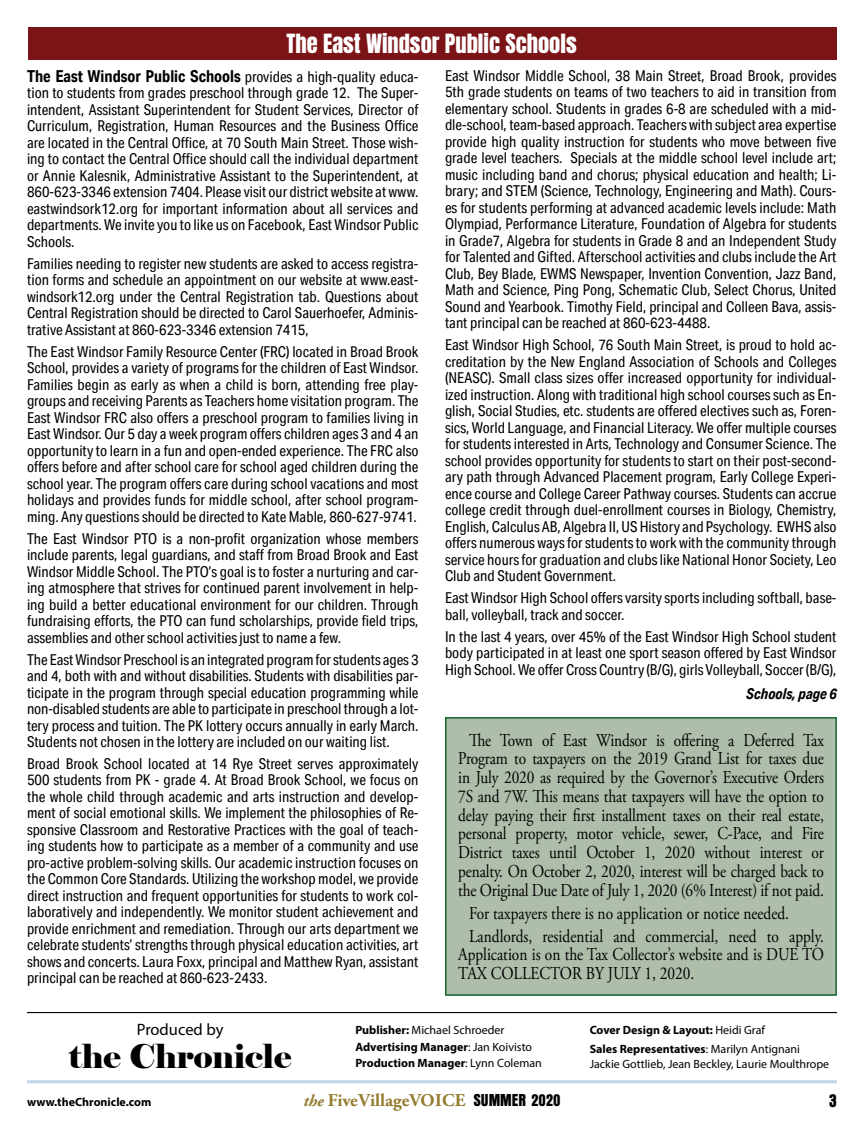
<style>
.page{position:relative;width:864px;height:1134px;background:#fff}
.page>*{position:absolute;margin:0;border:0;box-sizing:border-box;transform-origin:0 0}
.t1{font:33px "Elephant";color:#000}
.t2{font:22.5px "Anton";color:#fff}
.t3{font:19.5px "Anzeigen Gro";color:#000}
.t4{font:18.15px/18.8px "Adobe Garamond Pro";letter-spacing:-.01em;color:#000;scale:.85 1}
.t5{font:700 18px "Adobe Garamond Pro";color:#937b2e}
.t6{font:700 16.5px "Aktiv Grotesk Cd";color:#000}
.t7{font:16.5px "Myriad Pro";letter-spacing:-.005em;color:#000}
.t8{font:15px/16.5px "Aktiv Grotesk Cd";color:#000;text-align:justify}
.t9{font:italic 700 15px "Aktiv Grotesk Cd";color:#000}
.t10{font:700 12px/16.4px "Myriad Pro";color:#000}
.t11{font:12px "Myriad Pro";color:#000}
.s1{font-weight:400;font-size:15px}
.s2{font-weight:400}
.s3{font-style:italic;font-size:16.5px}
.s4{font-family:"Anzeigen Gro";font-weight:400;color:#000}
</style>
<div class="page">
<hr style="left:27px;top:1080px;width:810px;height:3px;background:#c3d5ed">
<hr style="left:27px;top:1012px;width:810px;height:1px;background:#000">
<div style="left:446px;top:717px;width:390px;height:279px;background:#afbeaa"></div>
<div style="left:445px;top:717px;width:392px;height:279px;border:2px solid #166734"></div>
<div style="left:28px;top:27px;width:809px;height:33px;background:#7b1417"></div>
<h2 class="t2" style="left:287px;top:32px;width:292px">The East Windsor Public Schools</h2>
<p class="t6" style="left:27px;top:66px;width:393px">The East Windsor Public Schools <span class="s1">provides a high-quality educa-</span></p>
<p class="t8" style="left:27px;top:85px;width:393px">tion to students from grades preschool through grade 12. The Super&shy;intendent, Assistant Superintendent for Student Services, Director of Curriculum, Registration, Human Resources and the Business Office are located in the Central Office, at 70 South Main Street. Those wish&shy;ing to contact the Central Office should call the individual department or Annie Kalesnik, Administrative Assistant to the Superintendent, at 860-623-3346 extension 7404. Please visit our district website at www. eastwindsork12.org for important information about all services and departments. We invite you to like us on Facebook, East Windsor Public Schools.</p>
<p class="t8" style="left:27px;top:255px;width:393px">Families needing to register new students are asked to access registra&shy;tion forms and schedule an appointment on our website at www.east&shy;windsork12.org under the Central Registration tab. Questions about Central Registration should be directed to Carol Sauerhoefer, Adminis&shy;trative Assistant at 860-623-3346 extension 7415,</p>
<p class="t8" style="left:27px;top:343px;width:393px">The East Windsor Family Resource Center (FRC) located in Broad Brook School, provides a variety of programs for the children of East Windsor.<br>Families begin as early as when a child is born, attending free play&shy;groups and receiving Parents as Teachers home visitation program. The East Windsor FRC also offers a preschool program to families living in East Windsor. Our 5 day a week program offers children ages 3 and 4 an opportunity to learn in a fun and open-ended experience. The FRC also offers before and after school care for school aged children during the school year. The program offers care during school vacations and most holidays and provides funds for middle school, after school program&shy;ming. Any questions should be directed to Kate Mable, 860-627-9741.</p>
<p class="t8" style="left:27px;top:530px;width:393px">The East Windsor PTO is a non-profit organization whose members include parents, legal guardians, and staff from Broad Brook and East Windsor Middle School. The PTO’s goal is to foster a nurturing and car&shy;ing atmosphere that strives for continued parent involvement in help&shy;ing build a better educational environment for our children. Through fundraising efforts, the PTO can fund scholarships, provide field trips, assemblies and other school activities just to name a few.</p>
<p class="t8" style="left:27px;top:651px;width:393px">The East Windsor Preschool is an integrated program for students ages 3 and 4, both with and without disabilities. Students with disabilities par&shy;ticipate in the program through special education programming while non-disabled students are able to participate in preschool through a lot&shy;tery process and tuition. The PK lottery occurs annually in early March.<br>Students not chosen in the lottery are included on our waiting list.</p>
<p class="t8" style="left:27px;top:755px;width:393px">Broad Brook School located at 14 Rye Street serves approximately 500 students from PK - grade 4. At Broad Brook School, we focus on the whole child through academic and arts instruction and develop&shy;ment of social emotional skills. We implement the philosophies of Re&shy;sponsive Classroom and Restorative Practices with the goal of teach&shy;ing students how to participate as a member of a community and use pro-active problem-solving skills. Our academic instruction focuses on the Common Core Standards. Utilizing the workshop model, we provide direct instruction and frequent opportunities for students to work col&shy;laboratively and independently. We monitor student achievement and provide enrichment and remediation. Through our arts department we celebrate students’ strengths through physical education activities, art shows and concerts. Laura Foxx, principal and Matthew Ryan, assistant principal can be reached at 860-623-2433.</p>
<p class="t8" style="left:445px;top:67px;width:393px">East Windsor Middle School, 38 Main Street, Broad Brook, provides 5th grade students on teams of two teachers to aid in transition from elementary school. Students in grades 6-8 are scheduled with a mid&shy;dle-school, team-based approach. Teachers with subject area expertise provide high quality instruction for students who move between five grade level teachers. Specials at the middle school level include art; music including band and chorus; physical education and health; Li&shy;brary; and STEM (Science, Technology, Engineering and Math). Cours&shy;es for students performing at advanced academic levels include: Math Olympiad, Performance Literature, Foundation of Algebra for students in Grade7, Algebra for students in Grade 8 and an Independent Study for Talented and Gifted. Afterschool activities and clubs include the Art Club, Bey Blade, EWMS Newspaper, Invention Convention, Jazz Band, Math and Science, Ping Pong, Schematic Club, Select Chorus, United Sound and Yearbook. Timothy Field, principal and Colleen Bava, assis&shy;tant principal can be reached at 860-623-4488.</p>
<p class="t8" style="left:445px;top:337px;width:393px">East Windsor High School, 76 South Main Street, is proud to hold ac&shy;creditation by the New England Association of Schools and Colleges (NEASC). Small class sizes offer increased opportunity for individual&shy;ized instruction. Along with traditional high school courses such as En&shy;glish, Social Studies, etc. students are offered electives such as, Foren&shy;sics, World Language, and Financial Literacy. We offer multiple courses for students interested in Arts, Technology and Consumer Science. The school provides opportunity for students to start on their post-second&shy;ary path through Advanced Placement program, Early College Experi&shy;ence course and College Career Pathway courses. Students can accrue college credit through duel-enrollment courses in Biology, Chemistry, English, Calculus AB, Algebra II, US History and Psychology. EWHS also offers numerous ways for students to work with the community through service hours for graduation and clubs like National Honor Society, Leo Club and Student Government.</p>
<p class="t8" style="left:445px;top:590px;width:393px">East Windsor High School offers varsity sports including softball, base&shy;ball, volleyball, track and soccer.</p>
<p class="t8" style="left:445px;top:628px;width:393px">In the last 4 years, over 45% of the East Windsor High School student body participated in at least one sport season offered by East Windsor High School. We offer Cross Country (B/G), girls Volleyball, Soccer (B/G),</p>
<p class="t9" style="left:746px;top:685px;width:92px">Schools, page 6</p>
<p class="t4" style="left:458px;top:731px;width:432px;text-align:center">The Town of East Windsor is offering a Deferred Tax Program to taxpayers on the 2019 Grand List for taxes due in July 2020 as required by the Governor’s Executive Orders 7S and 7W. This means that taxpayers will have the option to delay paying their first installment taxes on their real estate, personal property, motor vehicle, sewer, C-Pace, and Fire District taxes until October 1, 2020 without interest or penalty. On October 2, 2020, interest will be charged back to the Original Due Date of July 1, 2020 (6% Interest) if not paid.</p>
<p class="t4" style="left:469px;top:902px;width:419px;line-height:23.1px">For taxpayers there is no application or notice needed.<br>Landlords, residential and commercial, need to apply.</p>
<p class="t4" style="left:458px;top:946px;width:432px">Application is on the Tax Collector’s website and is DUE TO<br>TAX COLLECTOR BY JULY 1, 2020.</p>
<p class="t7" style="left:137px;top:1019px;width:88px">Produced by</p>
<h1 class="t1" style="left:69px;top:1035px;width:224px">the Chronicle</h1>
<p class="t10" style="left:355px;top:1022px;width:188px">Publisher: <span class="s2">Michael Schroeder<br></span>Advertising Manager<span class="s2">: Jan Koivisto<br></span>Production Manager<span class="s2">: Lynn Coleman</span></p>
<p class="t10" style="left:590px;top:1021px;width:212px;line-height:18.3px">Cover Design &amp; Layout: <span class="s2">Heidi Graf<br></span>Sales Representatives<span class="s2">: Marilyn Antignani</span></p>
<p class="t11" style="left:590px;top:1056px;width:241px">Jackie Gottlieb, Jean Beckley, Laurie Moulthrope</p>
<p class="t10" style="left:27px;top:1093px;width:126px">www.theChronicle.com</p>
<p class="t5" style="left:303px;top:1090px;width:259px"><span class="s3">the</span> FiveVillageVOICE <span class="s4">SUMMER 2020</span></p>
<h3 class="t3" style="left:829px;top:1090px;width:9px">3</h3>
</div>
